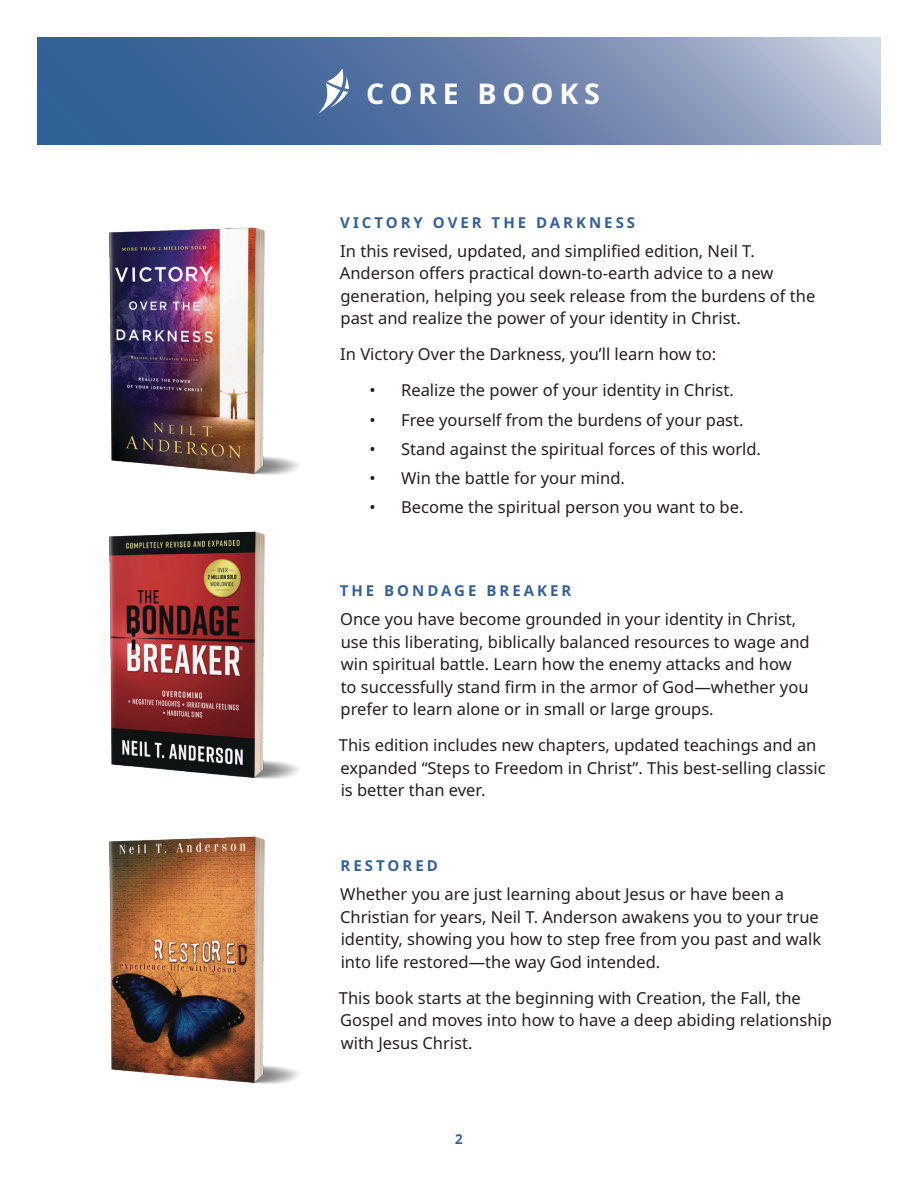
<style>
.page{position:relative;width:918px;height:1188px;background:#fff}
.page>*{position:absolute;margin:0;border:0;box-sizing:border-box;transform-origin:0 0}
.t1{font:700 28.65px "Noto Sans";letter-spacing:.2em;color:#fff}
.t2{font:16.5px/22.5px "Noto Sans";color:#231f20}
.t3{font:700 15px "Noto Sans";letter-spacing:.2em;color:#346196}
.t4{font:700 13.5px "Noto Sans";color:#346196}
</style>
<div class="page">
<svg style="left:38px;top:38px;width:842px;height:107px;background:#6682ab"></svg>
<img style="left:109px;top:227px;width:190px;height:248px">
<img style="left:109px;top:531px;width:190px;height:248px">
<img style="left:109px;top:836px;width:190px;height:248px">
<svg style="left:318px;top:68px;width:31px;height:46px"></svg>
<p class="t1" style="left:366px;top:73px;width:235px">CORE BOOKS</p>
<p class="t3" style="left:340px;top:212px;width:296px">VICTORY OVER THE DARKNESS</p>
<p class="t2" style="left:340px;top:240px;width:477px">In this revised, updated, and simplified edition, Neil T.<br>Anderson offers practical down-to-earth advice to a new generation, helping you seek release from the burdens of the past and realize the power of your identity in Christ.</p>
<p class="t2" style="left:340px;top:344px;width:377px">In Victory Over the Darkness, you’ll learn how to:</p>
<p class="t2" style="left:370px;top:380px;width:366px">• Realize the power of your identity in Christ.</p>
<p class="t2" style="left:370px;top:409px;width:375px">• Free yourself from the burdens of your past.</p>
<p class="t2" style="left:370px;top:438px;width:393px">• Stand against the spiritual forces of this world.</p>
<p class="t2" style="left:370px;top:467px;width:257px">• Win the battle for your mind.</p>
<p class="t2" style="left:370px;top:497px;width:375px">• Become the spiritual person you want to be.</p>
<p class="t3" style="left:340px;top:580px;width:233px">THE BONDAGE BREAKER</p>
<p class="t2" style="left:340px;top:608px;width:471px">Once you have become grounded in your identity in Christ, use this liberating, biblically balanced resources to wage and win spiritual battle. Learn how the enemy attacks and how to successfully stand firm in the armor of God—whether you prefer to learn alone or in small or large groups.</p>
<p class="t2" style="left:339px;top:734px;width:488px">This edition includes new chapters, updated teachings and an expanded “Steps to Freedom in Christ”. This best-selling classic is better than ever.</p>
<p class="t3" style="left:341px;top:855px;width:99px">RESTORED</p>
<p class="t2" style="left:340px;top:883px;width:483px">Whether you are just learning about Jesus or have been a Christian for years, Neil T. Anderson awakens you to your true identity, showing you how to step free from you past and walk into life restored—the way God intended.</p>
<p class="t2" style="left:339px;top:987px;width:495px">This book starts at the beginning with Creation, the Fall, the<br>Gospel and moves into how to have a deep abiding relationship with Jesus Christ.</p>
<p class="t4" style="left:455px;top:1129px;width:9px">2</p>
</div>
